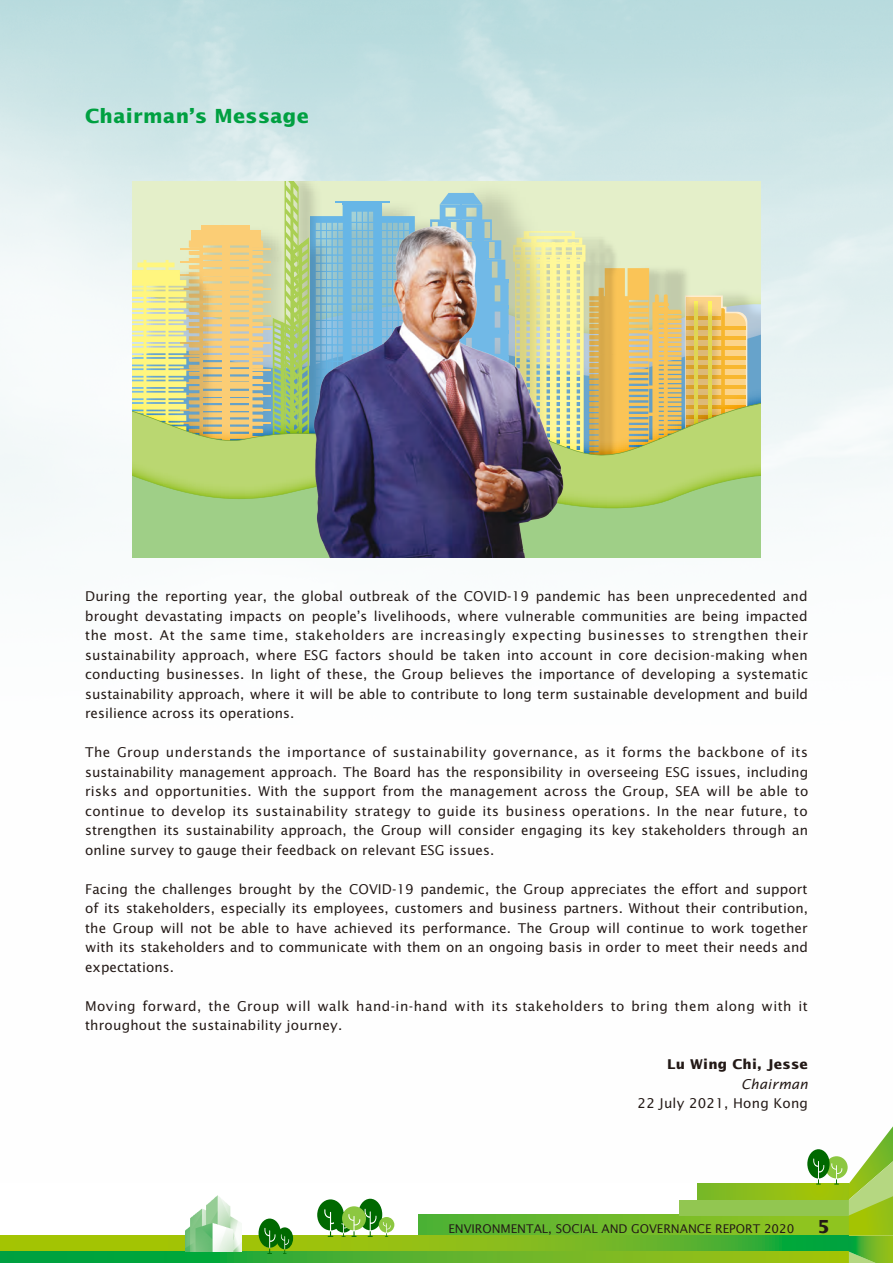
<style>
.page{position:relative;width:893px;height:1263px;background:#fff}
.page>*{position:absolute;margin:0;border:0;box-sizing:border-box;transform-origin:0 0}
.t1{font:700 19.5px "Lucida Sans Std";letter-spacing:.015em;color:#00a041}
.t2{font:700 18px "Lucida Sans Std";color:#231916}
.t3{font:13.5px/19.5px "Lucida Sans Std";letter-spacing:.005em;color:#231916;text-align:justify}
.t4{font:13.5px/19.5px "Lucida Sans Std";letter-spacing:.035em;color:#231916}
.t5{font:700 13.5px "Lucida Sans Std";letter-spacing:.015em;color:#231916}
.t6{font:italic 13.5px "Lucida Sans Std";letter-spacing:.015em;color:#231916}
.t7{font:12px "Lucida Sans Std";letter-spacing:-.005em;color:#231916}
</style>
<div class="page">
<img style="left:0;top:0;width:893px;height:558px">
<svg style="left:419px;top:1215px;width:388px;height:21px;background:#6fba2b"></svg>
<svg style="left:0;top:1236px;width:807px;height:15px;background:#7fbb19"></svg>
<svg style="left:0;top:1251px;width:807px;height:12px;background:#4cb12e"></svg>
<svg style="left:698px;top:1183px;width:109px;height:16px;background:#8bbd1b"></svg>
<div style="left:679px;top:1199px;width:170px;height:16px;background:#92c651"></div>
<svg style="left:807px;top:1126px;width:86px;height:137px"></svg>
<img style="left:185px;top:1195px;width:57px;height:56px">
<svg style="left:259px;top:1218px;width:34px;height:36px"></svg>
<svg style="left:317px;top:1199px;width:77px;height:38px"></svg>
<div style="left:132px;top:181px;width:629px;height:376px;background:#e4efc9"></div>
<svg style="left:263px;top:235px;width:7px;height:143px"></svg>
<div style="left:191px;top:230px;width:69px;height:10px;background:#fbcd75"></div>
<div style="left:192px;top:230px;width:69px;height:11px;background:#fbcd75"></div>
<hr style="left:181px;top:248px;width:90px;height:1px;background:#fbcd75">
<hr style="left:181px;top:261px;width:90px;height:2px;background:#fbcd75">
<hr style="left:181px;top:275px;width:90px;height:1px;background:#fbcd75">
<hr style="left:181px;top:288px;width:90px;height:2px;background:#fbcd75">
<hr style="left:181px;top:301px;width:90px;height:2px;background:#fbcd75">
<hr style="left:181px;top:315px;width:90px;height:2px;background:#fbcd75">
<hr style="left:181px;top:328px;width:90px;height:2px;background:#fbcd75">
<hr style="left:181px;top:342px;width:90px;height:2px;background:#fbcd75">
<hr style="left:181px;top:355px;width:90px;height:2px;background:#fbcd75">
<hr style="left:181px;top:369px;width:90px;height:1px;background:#fbcd75">
<div style="left:201px;top:225px;width:49px;height:6px;background:#fbcd75"></div>
<svg style="left:747px;top:297px;width:14px;height:81px"></svg>
<svg style="left:132px;top:233px;width:131px;height:145px"></svg>
<hr style="left:132px;top:281px;width:52px;height:3px;background:#fff67f">
<hr style="left:132px;top:293px;width:52px;height:3px;background:#fff67f">
<hr style="left:132px;top:304px;width:52px;height:3px;background:#fff67f">
<hr style="left:132px;top:315px;width:52px;height:3px;background:#fff67f">
<hr style="left:132px;top:326px;width:52px;height:3px;background:#fff67f">
<hr style="left:132px;top:338px;width:52px;height:3px;background:#fff67f">
<hr style="left:132px;top:349px;width:52px;height:3px;background:#fff67f">
<hr style="left:132px;top:360px;width:52px;height:3px;background:#fff67f">
<hr style="left:132px;top:371px;width:52px;height:3px;background:#fff67f">
<svg style="left:623px;top:268px;width:124px;height:110px;background:#e3ca81"></svg>
<svg style="left:132px;top:378px;width:629px;height:7px;background:#d3c584"></svg>
<svg style="left:132px;top:390px;width:629px;height:35px;background:#cac27c"></svg>
<svg style="left:132px;top:425px;width:629px;height:23px;background:#bac970"></svg>
<svg style="left:132px;top:448px;width:629px;height:109px;background:#a8d17a"></svg>
<img style="left:270px;top:176px;width:353px;height:381px">
<h1 class="t1" style="left:85px;top:104px;width:225px">Chairman’s Message</h1>
<p class="t3" style="left:85px;top:587px;width:725px">During the reporting year, the global outbreak of the COVID-19 pandemic has been unprecedented and brought devastating impacts on people’s livelihoods, where vulnerable communities are being impacted the most. At the same time, stakeholders are increasingly expecting businesses to strengthen their sustainability approach, where ESG factors should be taken into account in core decision-making when conducting businesses. In light of these, the Group believes the importance of developing a systematic sustainability approach, where it will be able to contribute to long term sustainable development and build resilience across its operations.</p>
<p class="t3" style="left:85px;top:743px;width:725px">The Group understands the importance of sustainability governance, as it forms the backbone of its sustainability management approach. The Board has the responsibility in overseeing ESG issues, including risks and opportunities. With the support from the management across the Group, SEA will be able to continue to develop its sustainability strategy to guide its business operations. In the near future, to strengthen its sustainability approach, the Group will consider engaging its key stakeholders through an online survey to gauge their feedback on relevant ESG issues.</p>
<p class="t3" style="left:85px;top:879px;width:725px">Facing the challenges brought by the COVID-19 pandemic, the Group appreciates the effort and support of its stakeholders, especially its employees, customers and business partners. Without their contribution, the Group will not be able to have achieved its performance. The Group will continue to work together with its stakeholders and to communicate with them on an ongoing basis in order to meet their needs and expectations.</p>
<p class="t4" style="left:85px;top:996px;width:724px">Moving forward, the Group will walk hand-in-hand with its stakeholders to bring them along with it throughout the sustainability journey.</p>
<p class="t5" style="left:667px;top:1057px;width:142px">Lu Wing Chi, Jesse</p>
<p class="t6" style="left:741px;top:1076px;width:68px">Chairman</p>
<p class="t3" style="left:638px;top:1094px;width:172px">22 July 2021, Hong Kong</p>
<p class="t7" style="left:448px;top:1221px;width:347px">ENVIRONMENTAL, SOCIAL AND GOVERNANCE REPORT 2020</p>
<h2 class="t2" style="left:817px;top:1216px;width:14px">5</h2>
</div>
